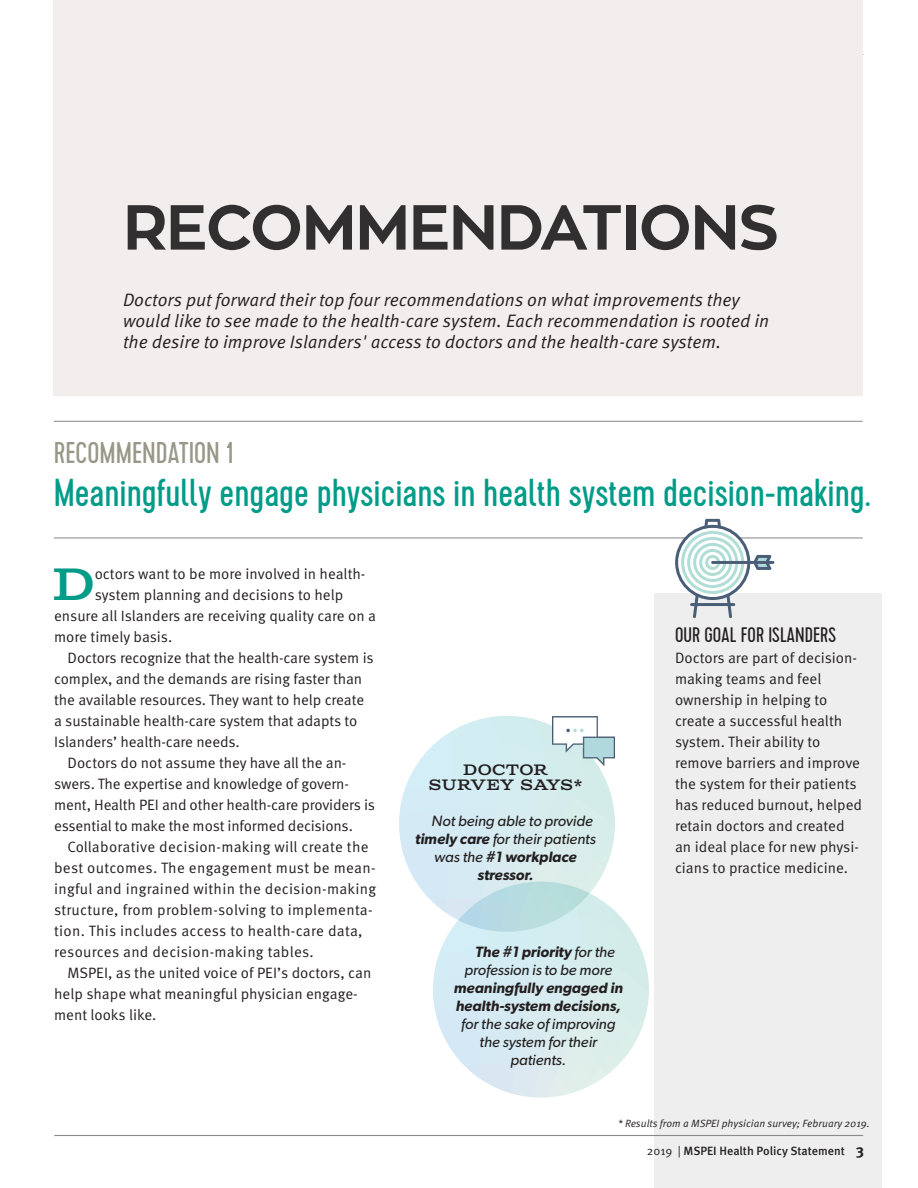
<style>
.page{position:relative;width:918px;height:1188px;background:#fff}
.page>*{position:absolute;margin:0;border:0;box-sizing:border-box;transform-origin:0 0}
.Main_Big_Title{font:700 63px "Zona Pro";letter-spacing:-.02em;color:#312f30}
.body_intro{font:500 45px "Columbia Titling";color:#009c88}
.Hed_1{font:39px "Cervo";color:#009c88}
.Hed_1-2{font:30px "Cervo";color:#999888}
.sub_hed{font:21px "Cervo";color:#231f20}
.dek{font:18px/21px "Meta OT Norm Ita";color:#231f20}
.body{font:15px/21px "Meta OT Norm";letter-spacing:-.005em;color:#231f20}
.body_no_indent{font:15px/21px "Meta OT Norm";color:#231f20}
.body-2{font:15px/21px "Meta OT Norm";letter-spacing:.02em;color:#231f20}
.body_intro-2{font:15px "Meta OT Norm";color:#231f20}
.body-3{font:italic 15px "Gibson";color:#231f20}
.body-4{font:italic 600 15px "Gibson";color:#231f20}
.sub_hed-2{font:500 15px/15px "Columbia Titling";letter-spacing:-.005em;color:#231f20;text-align:center}
.t1{font:500 12px "Meta OT";color:#231f20}
.body-5{font:10.5px "Meta OT Norm Ita";color:#231f20}
.s1{font-weight:600}
.s2{font-weight:400}
.s3{font-family:"Meta OT Norm";font-weight:400}
.s4{font-weight:700;font-size:15px}
</style>
<div class="page">
<div style="left:654px;top:594px;width:228px;height:594px;background:#eeeeef"></div>
<div style="left:53px;top:0;width:810px;height:395px;background:#f2eeee"></div>
<hr style="left:54px;top:538px;width:809px;height:1px;background:#868687">
<hr style="left:54px;top:421px;width:809px;height:1px;background:#868687">
<svg style="left:433px;top:911px;width:216px;height:187px"></svg>
<svg style="left:399px;top:716px;width:216px;height:216px;background:#d7edf0"></svg>
<img style="left:553px;top:716px;width:62px;height:50px">
<hr style="left:711px;top:561px;width:63px;height:3px;background:#4a5e78;border-radius:2px">
<svg style="left:675px;top:519px;width:96px;height:99px"></svg>
<hr style="left:54px;top:1135px;width:809px;height:1px;background:#8a8a8e">
<p class="Main_Big_Title" style="left:123px;top:186px;width:658px">RECOMMENDATIONS</p>
<p class="dek" style="left:123px;top:290px;width:648px">Doctors put forward their top four recommendations on what improvements they would like to see made to the health-care system. Each recommendation is rooted in the desire to improve Islanders' access to doctors and the health-care system.</p>
<p class="Hed_1-2" style="left:54px;top:435px;width:181px">RECOMMENDATION 1</p>
<p class="Hed_1" style="left:54px;top:471px;width:818px">Meaningfully engage physicians in health system decision-making.</p>
<p class="body_intro" style="left:51px;top:558px;width:45px">D</p>
<p class="body_intro-2" style="left:95px;top:565px;width:272px">octors want to be more involved in health-</p>
<p class="body_intro-2" style="left:95px;top:586px;width:250px">system planning and decisions to help</p>
<p class="body_intro-2" style="left:54px;top:607px;width:324px">ensure all Islanders are receiving quality care on a</p>
<p class="body_intro-2" style="left:54px;top:628px;width:120px">more timely basis.</p>
<p class="body" style="left:54px;top:647px;width:321px;text-indent:14px">Doctors recognize that the health-care system is complex, and the demands are rising faster than the available resources. They want to help create a sustainable health-care system that adapts to Islanders’ health-care needs.</p>
<p class="body" style="left:54px;top:752px;width:322px;text-indent:14px">Doctors do not assume they have all the an&shy;swers. The expertise and knowledge of govern&shy;ment, Health PEI and other health-care providers is essential to make the most informed decisions.</p>
<p class="body-2" style="left:54px;top:836px;width:324px;text-indent:14px">Collaborative decision-making will create the best outcomes. The engagement must be mean&shy;ingful and ingrained within the decision-making structure, from problem-solving to implementa&shy;tion. This includes access to health-care data, resources and decision-making tables.</p>
<p class="body" style="left:54px;top:962px;width:319px;text-indent:14px">MSPEI, as the united voice of PEI’s doctors, can help shape what meaningful physician engage&shy;ment looks like.</p>
<p class="sub_hed-2" style="left:428px;top:762px;width:156px">DOCTOR<br>SURVEY SAYS*</p>
<p class="body-3" style="left:432px;top:812px;width:163px">Not being able to provide</p>
<p class="body-3" style="left:415px;top:830px;width:182px"><span class="s1">timely care</span> for their patients</p>
<p class="body-4" style="left:434px;top:848px;width:144px"><span class="s2">was the</span> #1 workplace</p>
<p class="body-4" style="left:477px;top:866px;width:58px">stressor.</p>
<p class="body-4" style="left:475px;top:943px;width:141px">The #1 priority <span class="s2">for the</span></p>
<p class="body-3" style="left:464px;top:961px;width:149px">profession is to be more</p>
<p class="body-4" style="left:454px;top:979px;width:170px">meaningfully engaged in</p>
<p class="body-4" style="left:456px;top:997px;width:167px">health-system decisions,</p>
<p class="body-3" style="left:461px;top:1015px;width:156px">for the sake of improving</p>
<p class="body-3" style="left:480px;top:1033px;width:119px">the system for their</p>
<p class="body-3" style="left:510px;top:1051px;width:57px">patients.</p>
<p class="sub_hed" style="left:675px;top:623px;width:163px">OUR GOAL FOR ISLANDERS</p>
<p class="body_no_indent" style="left:675px;top:647px;width:189px">Doctors are part of decision&shy;making teams and feel ownership in helping to create a successful health system. Their ability to remove barriers and improve the system for their patients has reduced burnout, helped retain doctors and created an ideal place for new physi&shy;cians to practice medicine.</p>
<p class="body-5" style="left:618px;top:1118px;width:253px">* Results from a MSPEI physician survey; February 2019.</p>
<p class="t1" style="left:647px;top:1143px;width:219px"><span class="s3">2019 |</span> MSPEI Health Policy Statement <span class="s4">3</span></p>
</div>
